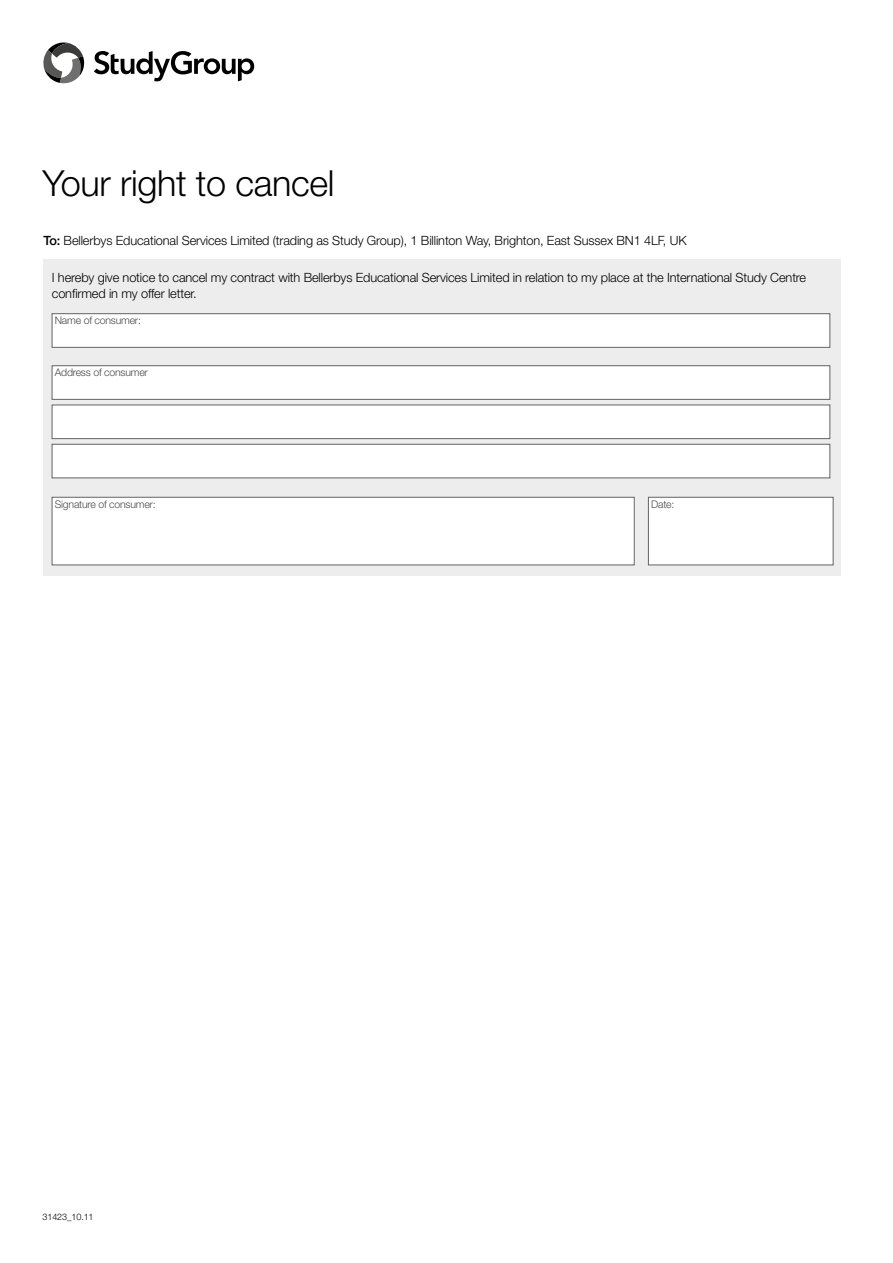
<style>
.page{position:relative;width:893px;height:1263px;background:#fff}
.page>*{position:absolute;margin:0;border:0;box-sizing:border-box;transform-origin:0 0}
.t1{font:300 36px "Helvetica Neue LT Std";letter-spacing:-.01em;color:#000}
.t2{font:300 12.75px/16.5px "Helvetica Neue LT Std";letter-spacing:-.01em;color:#000}
.t3{font:300 10.5px "Helvetica Neue LT Std";letter-spacing:-.02em;color:#4a4a49}
.t4{font:300 9px "Helvetica Neue LT Std";letter-spacing:-.01em;color:#000}
.s1{font-weight:500}
</style>
<div class="page">
<svg style="left:43px;top:43px;width:41px;height:40px"></svg>
<svg style="left:94px;top:51px;width:160px;height:30px"></svg>
<div style="left:43px;top:259px;width:798px;height:316px;background:#ededed"></div>
<div style="left:52px;top:314px;width:778px;height:33px;background:#fff"></div>
<div style="left:52px;top:313px;width:778px;height:34px;border:1px solid #646363"></div>
<div style="left:52px;top:366px;width:778px;height:33px;background:#fff"></div>
<div style="left:52px;top:365px;width:778px;height:35px;border:1px solid #646363"></div>
<div style="left:52px;top:405px;width:778px;height:34px;background:#fff;border:1px solid #646363"></div>
<div style="left:52px;top:444px;width:778px;height:34px;background:#fff;border:1px solid #646363"></div>
<div style="left:52px;top:497px;width:582px;height:68px;background:#fff"></div>
<div style="left:52px;top:497px;width:582px;height:68px;border:1px solid #646363"></div>
<div style="left:648px;top:497px;width:185px;height:68px;background:#fff"></div>
<div style="left:648px;top:497px;width:185px;height:68px;border:1px solid #646363"></div>
<h1 class="t1" style="left:43px;top:161px;width:293px">Your right to cancel</h1>
<p class="t2" style="left:43px;top:232px;width:645px"><span class="s1">To:</span> Bellerbys Educational Services Limited (trading as Study Group), 1 Billinton Way, Brighton, East Sussex BN1 4LF, UK</p>
<p class="t2" style="left:52px;top:269px;width:756px">I hereby give notice to cancel my contract with Bellerbys Educational Services Limited in relation to my place at the International Study Centre confirmed in my offer letter.</p>
<p class="t3" style="left:55px;top:314px;width:88px">Name of consumer:</p>
<p class="t3" style="left:55px;top:366px;width:95px">Address of consumer</p>
<p class="t3" style="left:55px;top:497px;width:102px">Signature of consumer:</p>
<p class="t3" style="left:651px;top:497px;width:25px">Date:</p>
<p class="t4" style="left:43px;top:1212px;width:53px">31423_10.11</p>
</div>
